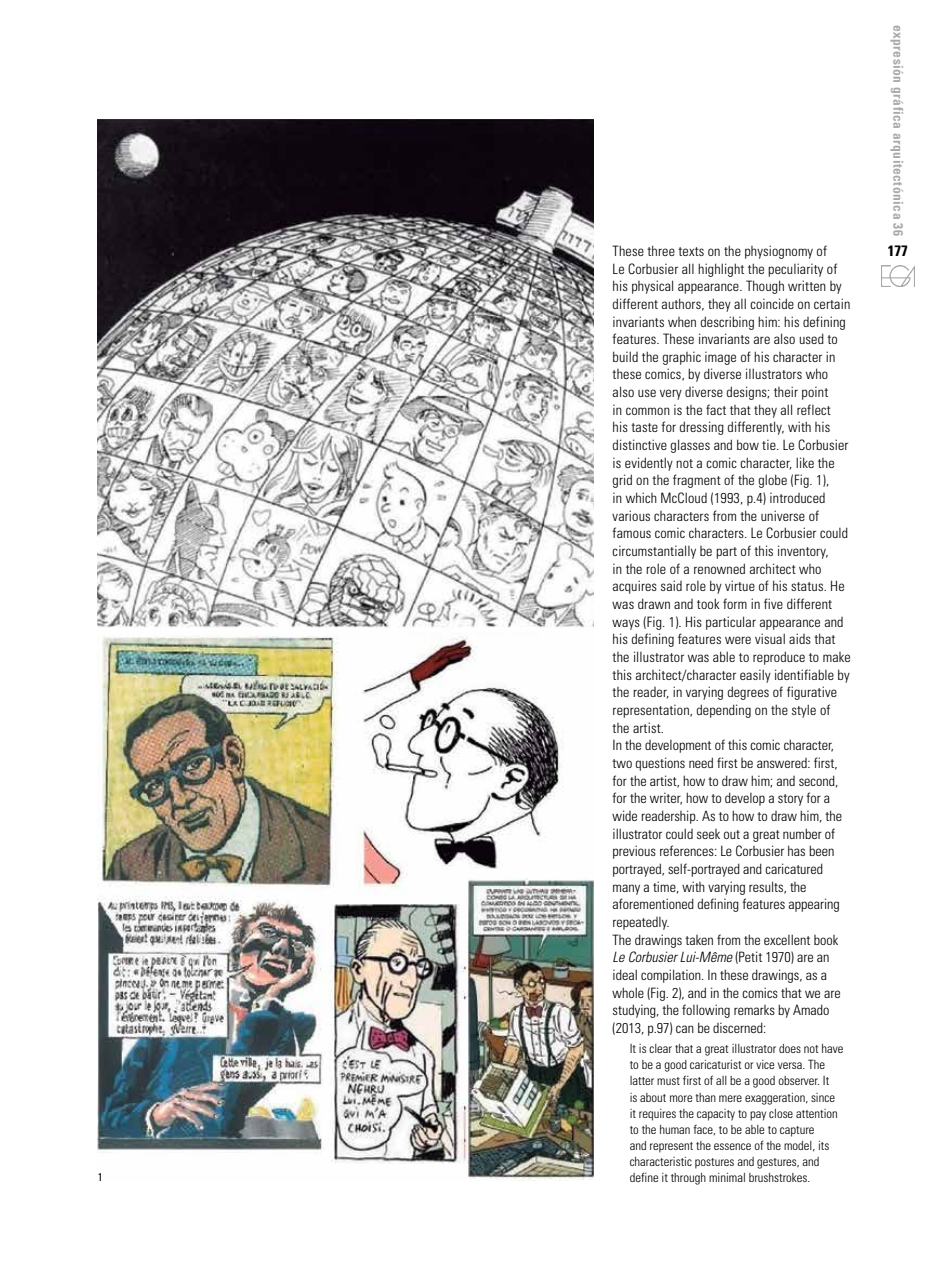
<style>
.page{position:relative;width:936px;height:1276px;background:#fff}
.page>*{position:absolute;margin:0;border:0;box-sizing:border-box;transform-origin:0 0}
.t1{font:700 condensed 15px "Univers";color:#000}
.t2{font:300 condensed 14.25px/17.7px "Univers";letter-spacing:.01em;color:#000}
.t3{font:700 condensed 13.5px "Univers";letter-spacing:.035em;color:#a7a9ac}
.t4{font:300 condensed 12.75px/16.2px "Univers";color:#000}
.t5{font:condensed 11.25px "Univers";color:#000}
.s1{font-style:italic}
</style>
<div class="page">
<img style="left:881px;top:265px;width:33px;height:21px">
<img style="left:98px;top:119px;width:495px;height:1061px">
<p class="t2" style="left:612px;top:242px;width:240px">These three texts on the physiognomy of<br>Le Corbusier all highlight the peculiarity of his physical appearance. Though written by different authors, they all coincide on certain invariants when describing him: his defining features. These invariants are also used to build the graphic image of his character in these comics, by diverse illustrators who also use very diverse designs; their point<br>in common is the fact that they all reflect<br>his taste for dressing differently, with his distinctive glasses and bow tie. Le Corbusier is evidently not a comic character, like the grid on the fragment of the globe (Fig. 1),<br>in which McCloud (1993, p.4) introduced various characters from the universe of famous comic characters. Le Corbusier could circumstantially be part of this inventory,<br>in the role of a renowned architect who acquires said role by virtue of his status. He was drawn and took form in five different ways (Fig. 1). His particular appearance and his defining features were visual aids that the illustrator was able to reproduce to make this architect/character easily identifiable by the reader, in varying degrees of figurative representation, depending on the style of the artist.<br>In the development of this comic character, two questions need first be answered: first, for the artist, how to draw him; and second, for the writer, how to develop a story for a wide readership. As to how to draw him, the illustrator could seek out a great number of previous references: Le Corbusier has been portrayed, self-portrayed and caricatured many a time, with varying results, the aforementioned defining features appearing repeatedly.<br>The drawings taken from the excellent book <span class="s1">Le Corbusier Lui-Même</span> (Petit 1970) are an ideal compilation. In these drawings, as a whole (Fig. 2), and in the comics that we are studying, the following remarks by Amado (2013, p.97) can be discerned:</p>
<p class="t4" style="left:629px;top:1040px;width:215px">It is clear that a great illustrator does not have to be a good caricaturist or vice versa. The latter must first of all be a good observer. It<br>is about more than mere exaggeration, since it requires the capacity to pay close attention to the human face, to be able to capture<br>and represent the essence of the model, its characteristic postures and gestures, and</p>
<p class="t5" style="left:98px;top:1170px;width:6px">1</p>
<p class="t4" style="left:629px;top:1169px;width:182px">define it through minimal brushstrokes.</p>
<p class="t3" style="left:906px;top:25px;width:213px;rotate:90deg">expresión gráfica arquitectónica 36</p>
<p class="t1" style="left:887px;top:242px;width:21px">177</p>
</div>
